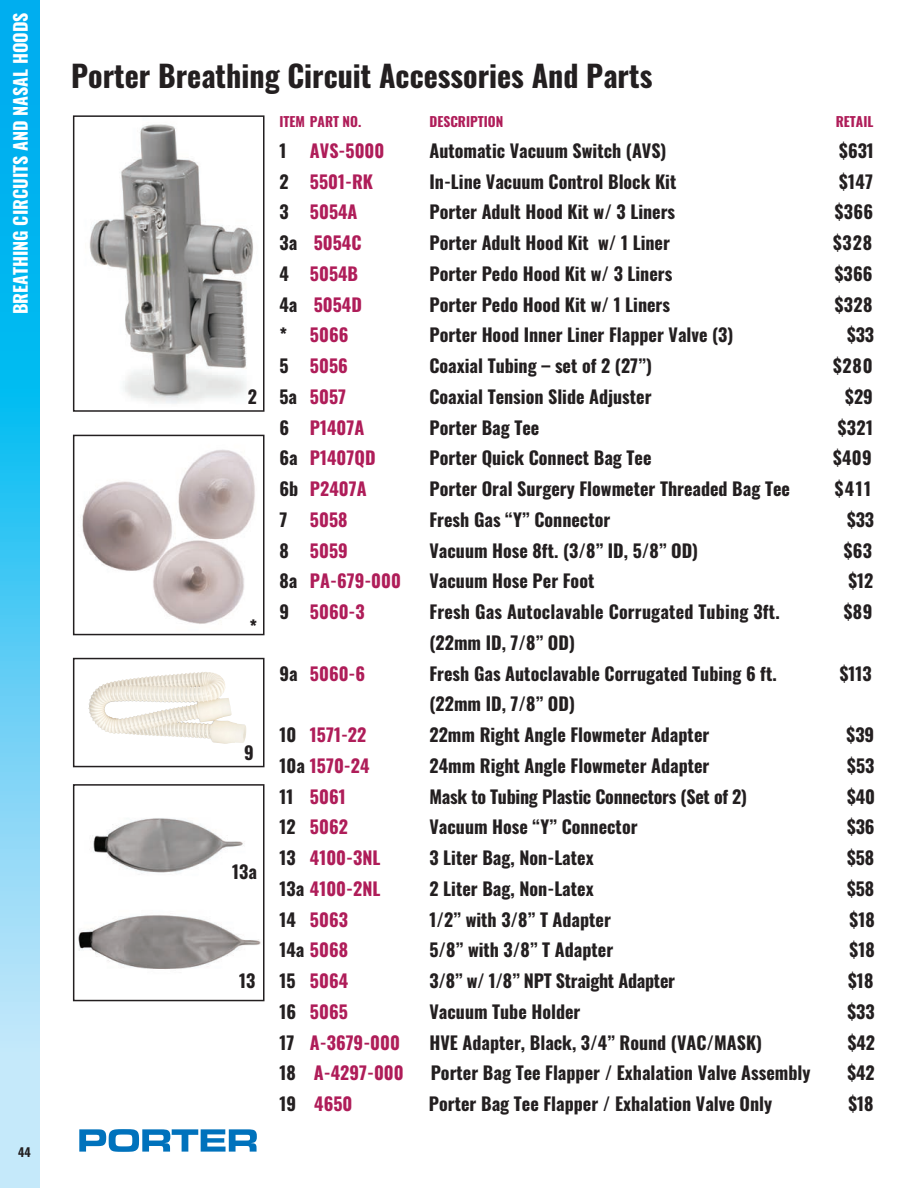
<style>
.page{position:relative;width:918px;height:1188px;background:#fff}
.page>*{position:absolute;margin:0;border:0;box-sizing:border-box;transform-origin:0 0}
.t1{font:700 30px "Oswald";color:#231f20}
.t2{font:700 18px "Oswald";color:#231f20}
.t3{font:700 18px "Oswald";color:#af1d59}
.t4{font:700 18px "Oswald";color:#fff}
.t5{font:700 13.5px "Oswald";color:#af1d59}
.t6{font:700 12px "Oswald";color:#231f20}
.s1{color:#231f20}
</style>
<div class="page">
<svg style="left:0;top:0;width:39px;height:1188px;background:#51caf4"></svg>
<svg style="left:79px;top:1129px;width:178px;height:23px"></svg>
<img style="left:89px;top:124px;width:164px;height:280px">
<div style="left:73px;top:115px;width:192px;height:297px;border:2px solid #231f20"></div>
<img style="left:82px;top:449px;width:173px;height:175px">
<div style="left:73px;top:435px;width:192px;height:200px;border:2px solid #231f20"></div>
<svg style="left:88px;top:672px;width:158px;height:72px"></svg>
<div style="left:73px;top:658px;width:192px;height:109px;border:2px solid #231f20"></div>
<img style="left:78px;top:818px;width:183px;height:151px">
<div style="left:73px;top:784px;width:192px;height:217px;border:2px solid #231f20"></div>
<img style="left:98px;top:672px;width:104px;height:16px">
<p class="t4" style="left:11px;top:314px;width:304px;rotate:-90deg">BREATHING CIRCUITS AND NASAL HOODS</p>
<p class="t6" style="left:18px;top:1146px;width:14px">44</p>
<p class="t1" style="left:71px;top:60px;width:583px">Porter Breathing Circuit Accessories And Parts</p>
<p class="t2" style="left:248px;top:387px;width:11px">2</p>
<p class="t2" style="left:249px;top:617px;width:9px">*</p>
<p class="t2" style="left:244px;top:743px;width:11px">9</p>
<p class="t2" style="left:232px;top:862px;width:26px">13a</p>
<p class="t2" style="left:239px;top:972px;width:18px">13</p>
<p class="t5" style="left:279px;top:115px;width:83px">ITEM PART NO.</p>
<p class="t5" style="left:429px;top:115px;width:75px">DESCRIPTION</p>
<p class="t5" style="left:836px;top:115px;width:39px">RETAIL</p>
<p class="t2" style="left:279px;top:141px;width:9px">1</p>
<p class="t3" style="left:310px;top:141px;width:76px">AVS-5000</p>
<p class="t2" style="left:429px;top:141px;width:239px">Automatic Vacuum Switch (AVS)</p>
<p class="t2" style="left:839px;top:141px;width:36px">$631</p>
<p class="t3" style="left:279px;top:172px;width:95px"><span class="s1">2</span> 5501-RK</p>
<p class="t2" style="left:429px;top:172px;width:248px">In-Line Vacuum Control Block Kit</p>
<p class="t2" style="left:839px;top:172px;width:35px">$147</p>
<p class="t3" style="left:279px;top:203px;width:80px"><span class="s1">3</span> 5054A</p>
<p class="t2" style="left:429px;top:203px;width:247px">Porter Adult Hood Kit w/ 3 Liners</p>
<p class="t2" style="left:835px;top:203px;width:40px">$366</p>
<p class="t3" style="left:279px;top:233px;width:84px"><span class="s1">3a</span> 5054C</p>
<p class="t2" style="left:429px;top:233px;width:242px">Porter Adult Hood Kit w/ 1 Liner</p>
<p class="t2" style="left:833px;top:233px;width:41px">$328</p>
<p class="t3" style="left:279px;top:264px;width:80px"><span class="s1">4</span> 5054B</p>
<p class="t2" style="left:429px;top:264px;width:244px">Porter Pedo Hood Kit w/ 3 Liners</p>
<p class="t2" style="left:835px;top:264px;width:39px">$366</p>
<p class="t3" style="left:279px;top:295px;width:84px"><span class="s1">4a</span> 5054D</p>
<p class="t2" style="left:429px;top:295px;width:242px">Porter Pedo Hood Kit w/ 1 Liners</p>
<p class="t2" style="left:835px;top:295px;width:39px">$328</p>
<p class="t3" style="left:279px;top:326px;width:70px"><span class="s1">*</span> 5066</p>
<p class="t2" style="left:429px;top:326px;width:306px">Porter Hood Inner Liner Flapper Valve (3)</p>
<p class="t2" style="left:847px;top:326px;width:29px">$33</p>
<p class="t3" style="left:279px;top:356px;width:70px"><span class="s1">5</span> 5056</p>
<p class="t2" style="left:429px;top:356px;width:224px">Coaxial Tubing – set of 2 (27”)</p>
<p class="t2" style="left:833px;top:356px;width:41px">$280</p>
<p class="t3" style="left:279px;top:387px;width:68px"><span class="s1">5a</span> 5057</p>
<p class="t2" style="left:429px;top:387px;width:224px">Coaxial Tension Slide Adjuster</p>
<p class="t2" style="left:845px;top:387px;width:29px">$29</p>
<p class="t3" style="left:279px;top:418px;width:86px"><span class="s1">6</span> P1407A</p>
<p class="t2" style="left:429px;top:418px;width:111px">Porter Bag Tee</p>
<p class="t2" style="left:838px;top:418px;width:37px">$321</p>
<p class="t3" style="left:279px;top:449px;width:98px"><span class="s1">6a</span> P1407QD</p>
<p class="t2" style="left:429px;top:449px;width:224px">Porter Quick Connect Bag Tee</p>
<p class="t2" style="left:833px;top:449px;width:40px">$409</p>
<p class="t3" style="left:279px;top:479px;width:89px"><span class="s1">6b</span> P2407A</p>
<p class="t2" style="left:429px;top:479px;width:362px">Porter Oral Surgery Flowmeter Threaded Bag Tee</p>
<p class="t2" style="left:835px;top:479px;width:38px">$411</p>
<p class="t2" style="left:279px;top:510px;width:9px">7</p>
<p class="t3" style="left:310px;top:510px;width:39px">5058</p>
<p class="t2" style="left:429px;top:510px;width:182px">Fresh Gas “Y” Connector</p>
<p class="t2" style="left:847px;top:510px;width:29px">$33</p>
<p class="t3" style="left:279px;top:541px;width:70px"><span class="s1">8</span> 5059</p>
<p class="t2" style="left:429px;top:541px;width:270px">Vacuum Hose 8ft. (3/8” ID, 5/8” OD)</p>
<p class="t2" style="left:844px;top:541px;width:30px">$63</p>
<p class="t3" style="left:279px;top:572px;width:123px"><span class="s1">8a</span> PA-679-000</p>
<p class="t2" style="left:429px;top:572px;width:166px">Vacuum Hose Per Foot</p>
<p class="t2" style="left:849px;top:572px;width:26px">$12</p>
<p class="t3" style="left:279px;top:602px;width:87px"><span class="s1">9</span> 5060-3</p>
<p class="t2" style="left:429px;top:602px;width:352px">Fresh Gas Autoclavable Corrugated Tubing 3ft.</p>
<p class="t2" style="left:844px;top:602px;width:30px">$89</p>
<p class="t2" style="left:429px;top:633px;width:147px">(22mm ID, 7/8” OD)</p>
<p class="t3" style="left:279px;top:664px;width:87px"><span class="s1">9a</span> 5060-6</p>
<p class="t2" style="left:429px;top:664px;width:349px">Fresh Gas Autoclavable Corrugated Tubing 6 ft.</p>
<p class="t2" style="left:840px;top:664px;width:33px">$113</p>
<p class="t2" style="left:429px;top:695px;width:147px">(22mm ID, 7/8” OD)</p>
<p class="t3" style="left:279px;top:725px;width:88px"><span class="s1">10</span> 1571-22</p>
<p class="t2" style="left:429px;top:725px;width:281px">22mm Right Angle Flowmeter Adapter</p>
<p class="t2" style="left:847px;top:725px;width:29px">$39</p>
<p class="t3" style="left:279px;top:756px;width:92px"><span class="s1">10a</span> 1570-24</p>
<p class="t2" style="left:429px;top:756px;width:282px">24mm Right Angle Flowmeter Adapter</p>
<p class="t2" style="left:847px;top:756px;width:29px">$53</p>
<p class="t3" style="left:279px;top:787px;width:68px"><span class="s1">11</span> 5061</p>
<p class="t2" style="left:429px;top:787px;width:319px">Mask to Tubing Plastic Connectors (Set of 2)</p>
<p class="t2" style="left:847px;top:787px;width:30px">$40</p>
<p class="t3" style="left:279px;top:818px;width:70px"><span class="s1">12</span> 5062</p>
<p class="t2" style="left:429px;top:818px;width:210px">Vacuum Hose “Y” Connector</p>
<p class="t2" style="left:847px;top:818px;width:29px">$36</p>
<p class="t3" style="left:279px;top:848px;width:102px"><span class="s1">13</span> 4100-3NL</p>
<p class="t2" style="left:429px;top:848px;width:166px">3 Liter Bag, Non-Latex</p>
<p class="t2" style="left:847px;top:848px;width:29px">$58</p>
<p class="t3" style="left:279px;top:879px;width:102px"><span class="s1">13a</span> 4100-2NL</p>
<p class="t2" style="left:429px;top:879px;width:166px">2 Liter Bag, Non-Latex</p>
<p class="t2" style="left:847px;top:879px;width:29px">$58</p>
<p class="t3" style="left:279px;top:910px;width:70px"><span class="s1">14</span> 5063</p>
<p class="t2" style="left:429px;top:910px;width:183px">1/2” with 3/8” T Adapter</p>
<p class="t2" style="left:850px;top:910px;width:27px">$18</p>
<p class="t3" style="left:279px;top:941px;width:70px"><span class="s1">14a</span> 5068</p>
<p class="t2" style="left:429px;top:941px;width:185px">5/8” with 3/8” T Adapter</p>
<p class="t2" style="left:850px;top:941px;width:27px">$18</p>
<p class="t3" style="left:279px;top:971px;width:70px"><span class="s1">15</span> 5064</p>
<p class="t2" style="left:429px;top:971px;width:247px">3/8” w/ 1/8” NPT Straight Adapter</p>
<p class="t2" style="left:848px;top:971px;width:27px">$18</p>
<p class="t3" style="left:279px;top:1002px;width:70px"><span class="s1">16</span> 5065</p>
<p class="t2" style="left:429px;top:1002px;width:153px">Vacuum Tube Holder</p>
<p class="t2" style="left:847px;top:1002px;width:29px">$33</p>
<p class="t3" style="left:279px;top:1033px;width:122px"><span class="s1">17</span> A-3679-000</p>
<p class="t2" style="left:429px;top:1033px;width:334px">HVE Adapter, Black, 3/4” Round (VAC/MASK)</p>
<p class="t2" style="left:848px;top:1033px;width:29px">$42</p>
<p class="t3" style="left:279px;top:1064px;width:126px"><span class="s1">18</span> A-4297-000</p>
<p class="t2" style="left:431px;top:1064px;width:381px">Porter Bag Tee Flapper / Exhalation Valve Assembly</p>
<p class="t2" style="left:847px;top:1064px;width:29px">$42</p>
<p class="t3" style="left:279px;top:1094px;width:74px"><span class="s1">19</span> 4650</p>
<p class="t2" style="left:429px;top:1094px;width:345px">Porter Bag Tee Flapper / Exhalation Valve Only</p>
<p class="t2" style="left:849px;top:1094px;width:27px">$18</p>
</div>
